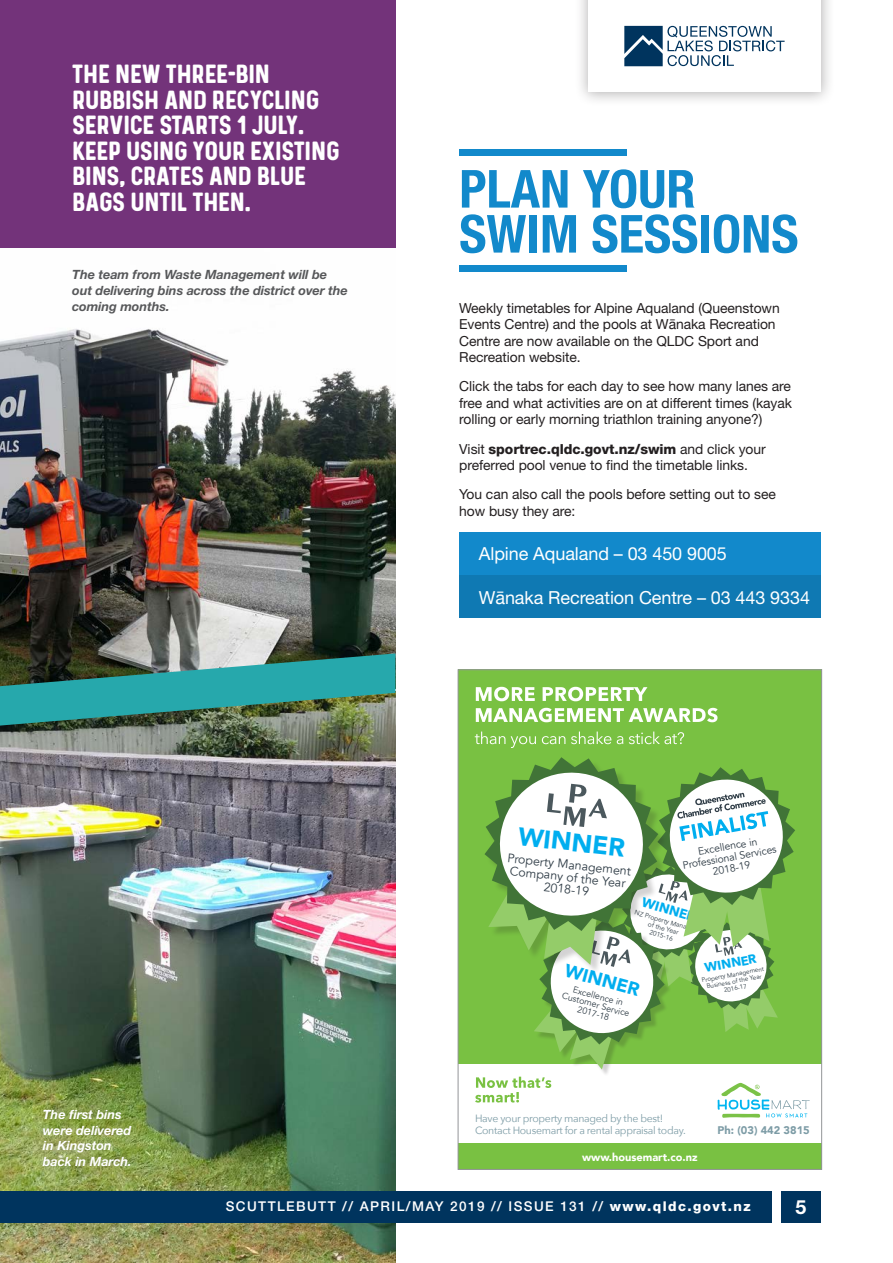
<style>
.page{position:relative;width:893px;height:1263px;background:#fff}
.page>*{position:absolute;margin:0;border:0;box-sizing:border-box;transform-origin:0 0}
.t1{font:700 condensed 52.5px/45px "Helvetica Neue LT Std";color:#1289cb}
.t2{font:900 25.5px "Avenir";color:#00aeef}
.Bod{font:700 21px/25.5px "Prequel";letter-spacing:-.015em;color:#fff}
.t3{font:700 19.5px "Helvetica Neue LT Std";color:#fff}
.t4{font:900 18.3px "Avenir";color:#00aeef}
.Bod-2{font:18px "Helvetica Neue LT Std";letter-spacing:-.005em;color:#fff}
.Bod-3{font:13.8px/16.5px "Helvetica Neue LT Std";letter-spacing:-.005em;color:#231f20}
.t5{font:500 13.5px "Helvetica Neue LT Std";letter-spacing:.105em;color:#fff}
.t6{font:700 13.35px "Avenir Next";color:#00aeef}
.Bod-4{font:italic 700 12.75px/15.8px "Helvetica Neue LT Std";letter-spacing:-.005em;color:#57585a}
.Bod-5{font:italic 700 12.75px/15.8px "Helvetica Neue LT Std";letter-spacing:-.005em;color:#fff}
.t7{font:700 12.75px "Avenir Next";color:#00aeef}
.t8{font:12.45px/12.5px "Avenir";color:#303d47;text-align:center}
.t9{font:900 11.1px "Avenir";color:#7d9ca6}
.t10{font:900 10.95px "Avenir";color:#fff}
.t11{font:10.5px/12px "Avenir Next";letter-spacing:-.03em;color:#7d9ca6}
.t12{font:10.5px/11.1px "Avenir";color:#303d47;text-align:center}
.t13{font:8.85px/8.9px "Avenir";color:#303d47;text-align:center}
.t14{font:6.6px/7.4px "Avenir";color:#303d47;text-align:center}
.t15{font:6.3px/6.9px "Avenir";color:#303d47;text-align:center}
.s1{font-family:"Helvetica Neue"}
.s2{font-weight:800}
</style>
<div class="page">
<img style="left:0;top:329px;width:395px;height:324px">
<img style="left:0;top:725px;width:395px;height:538px">
<img style="left:0;top:653px;width:395px;height:72px">
<div style="left:0;top:0;width:395px;height:248px;background:#73337a"></div>
<div style="left:34px;top:1100px;width:106px;height:75px;background:#231f20;opacity:.25"></div>
<div style="left:574px;top:0;width:261px;height:107px;background:#231f20;opacity:.35"></div>
<div style="left:588px;top:0;width:233px;height:92px;background:#fff"></div>
<svg style="left:624px;top:26px;width:161px;height:40px"></svg>
<div style="left:0;top:1191px;width:772px;height:31px;background:#00345e"></div>
<div style="left:781px;top:1191px;width:40px;height:31px;background:#00345e"></div>
<div style="left:459px;top:532px;width:362px;height:43px;background:#1289cb"></div>
<div style="left:459px;top:575px;width:362px;height:43px;background:#0f79b3"></div>
<div style="left:459px;top:149px;width:168px;height:7px;background:#1289cb"></div>
<div style="left:459px;top:265px;width:168px;height:7px;background:#1289cb"></div>
<div style="left:458px;top:670px;width:364px;height:394px;background:#79c142"></div>
<svg style="left:475px;top:1077px;width:76px;height:25px"></svg>
<svg style="left:718px;top:1083px;width:92px;height:35px"></svg>
<svg style="left:476px;top:708px;width:242px;height:14px"></svg>
<svg style="left:476px;top:687px;width:171px;height:14px"></svg>
<svg style="left:475px;top:731px;width:209px;height:17px"></svg>
<div style="left:458px;top:1143px;width:364px;height:26px;background:#79c142"></div>
<svg style="left:484px;top:757px;width:311px;height:312px"></svg>
<p class="Bod" style="left:72px;top:62px;width:269px">THE NEW THREE-BIN<br>RUBBISH AND RECYCLING<br>SERVICE STARTS 1 JULY.<br>KEEP USING YOUR EXISTING<br>BINS, CRATES AND BLUE<br>BAGS UNTIL THEN.</p>
<p class="Bod-4" style="left:72px;top:267px;width:277px">The team from Waste Management will be out delivering bins across the district over the coming months.</p>
<p class="Bod-5" style="left:43px;top:1106px;width:90px">The first bins were delivered in Kingston back in March.</p>
<h1 class="t1" style="left:459px;top:166px;width:341px">PLAN YOUR<br>SWIM SESSIONS</h1>
<p class="Bod-3" style="left:459px;top:299px;width:322px">Weekly timetables for Alpine Aqualand (Queenstown Events Centre) and the pools at W<span class="s1">ā</span>naka Recreation Centre are now available on the QLDC Sport and Recreation website.</p>
<p class="Bod-3" style="left:459px;top:378px;width:334px;text-align:justify">Click the tabs for each day to see how many lanes are free and what activities are on at different times (kayak rolling or early morning triathlon training anyone?)</p>
<p class="Bod-3" style="left:459px;top:440px;width:308px">Visit <span class="s2">sportrec.qldc.govt.nz/swim</span> and click your preferred pool venue to find the timetable links.</p>
<p class="Bod-3" style="left:459px;top:486px;width:318px">You can also call the pools before setting out to see how busy they are:</p>
<p class="Bod-2" style="left:479px;top:543px;width:249px">Alpine Aqualand – 03 450 9005</p>
<p class="Bod-2" style="left:479px;top:586px;width:333px">W<span class="s1">ā</span>naka Recreation Centre – 03 443 9334</p>
<p class="t2" style="left:520px;top:814px;width:109px;rotate:6deg">WINNER</p>
<p class="t8" style="left:508px;top:852px;width:126px;rotate:6deg">Property Management<br>Company of the Year<br>2018-19</p>
<p class="t12" style="left:680px;top:849px;width:96px;rotate:-10deg">Excellence in<br>Professional Services<br>2018-19</p>
<p class="t6" style="left:646px;top:890px;width:57px;rotate:17deg">WINNER</p>
<p class="t14" style="left:636px;top:909px;width:65px;rotate:16deg">NZ Property Manager of the Year<br>2015-16</p>
<p class="t4" style="left:569px;top:955px;width:78px;rotate:15deg">WINNER</p>
<p class="t13" style="left:566px;top:983px;width:71px;rotate:15deg">Excellence in<br>Customer Service<br>2017-18</p>
<p class="t7" style="left:702px;top:957px;width:54px;rotate:-11deg">WINNER</p>
<p class="t15" style="left:701px;top:976px;width:65px;rotate:-10deg">Property Management<br>Business of the Year<br>2016-17</p>
<p class="t11" style="left:475px;top:1112px;width:212px">Have your property managed by the best!<br>Contact Housemart for a rental appraisal today.</p>
<p class="t9" style="left:718px;top:1121px;width:94px">Ph: (03) 442 3815</p>
<p class="t10" style="left:582px;top:1147px;width:117px">www.housemart.co.nz</p>
<p class="t5" style="left:226px;top:1198px;width:526px">SCUTTLEBUTT // APRIL/MAY 2019 // ISSUE 131 // <span class="s2">www.qldc.govt.nz</span></p>
<h3 class="t3" style="left:796px;top:1194px;width:12px">5</h3>
</div>
